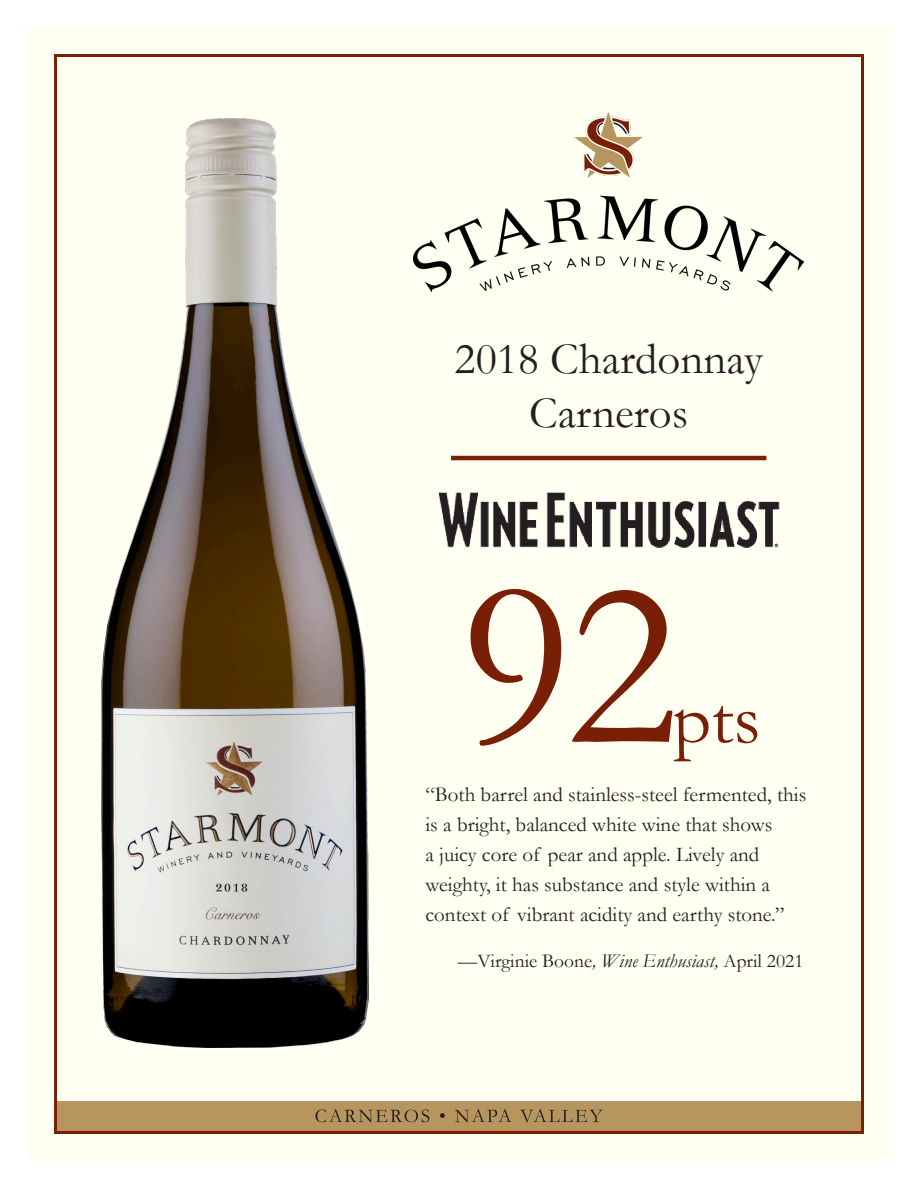
<style>
.page{position:relative;width:918px;height:1188px;background:#fff}
.page>*{position:absolute;margin:0;border:0;box-sizing:border-box;transform-origin:0 0}
.t1{font:240px "Garamond";color:#791f05}
.t2{font:75px "Garamond";color:#791f05}
.t3{font:45px "Garamond";color:#231f20}
.t4{font:21px/30px "Garamond";color:#231f20}
.t5{font:19.5px "Garamond";color:#231f20}
.s1{font-style:italic}
</style>
<div class="page">
<div style="left:27px;top:27px;width:864px;height:1134px;background:#fffff2"></div>
<div style="left:57px;top:1101px;width:804px;height:30px;background:#b7955f"></div>
<svg style="left:315px;top:1109px;width:288px;height:13px"></svg>
<img style="left:101px;top:118px;width:268px;height:929px">
<img style="left:438px;top:493px;width:341px;height:55px">
<hr style="left:451px;top:456px;width:315px;height:4px;background:#791f05">
<img style="left:414px;top:113px;width:390px;height:179px">
<p class="t3" style="left:455px;top:332px;width:310px">2018 Chardonnay</p>
<p class="t3" style="left:529px;top:386px;width:160px">Carneros</p>
<p class="t1" style="left:460px;top:523px;width:221px">92</p>
<p class="t2" style="left:673px;top:674px;width:89px">pts</p>
<p class="t4" style="left:426px;top:780px;width:382px">“Both barrel and stainless-steel fermented, this is a bright, balanced white wine that shows<br>a juicy core of pear and apple. Lively and weighty, it has substance and style within a context of vibrant acidity and earthy stone.”</p>
<p class="t5" style="left:458px;top:949px;width:347px">—Virginie Boone<span class="s1">, Wine Enthusiast,</span> April 2021</p>
</div>
